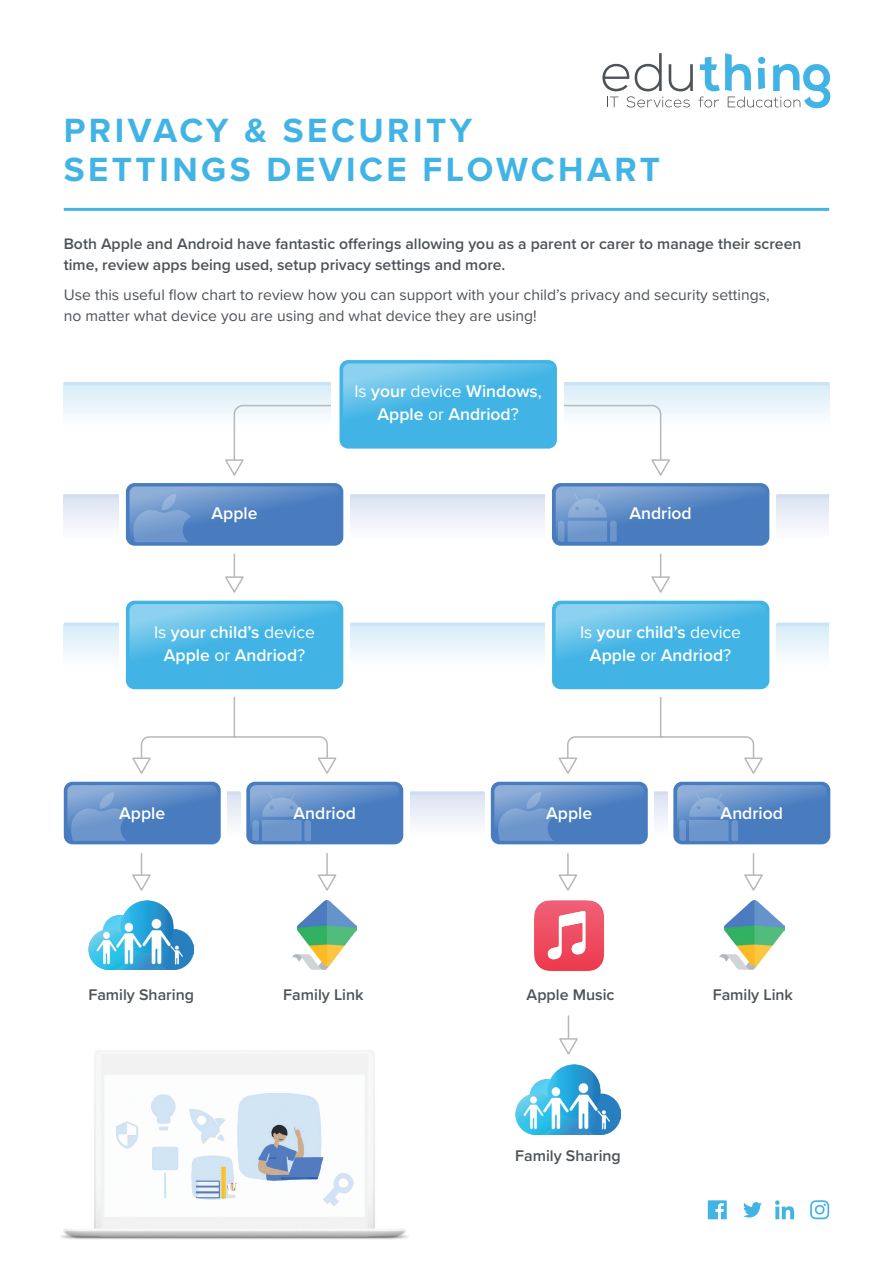
<style>
.page{position:relative;width:893px;height:1263px;background:#fff}
.page>*{position:absolute;margin:0;border:0;box-sizing:border-box;transform-origin:0 0}
.t1{font:700 34.8px/39px "Proxima Nova";letter-spacing:.1em;color:#41b4e5}
.t2{font:600 17.55px/22.8px "Proxima Nova";color:#fff;text-align:center}
.t3{font:600 16.05px "Proxima Nova";color:#4e5358}
.t4{font:15.75px/21px "Proxima Nova";color:#4e5358}
.t5{font:600 15.75px/21px "Proxima Nova";color:#4e5358}
.s1{font-weight:400}
</style>
<div class="page">
<div style="left:64px;top:384px;width:267px;height:43px;background:linear-gradient(to bottom,#d8ecf7,#fefefe)"></div>
<hr style="left:64px;top:382px;width:267px;height:3px;background:#c9e5f5">
<div style="left:564px;top:384px;width:265px;height:43px;background:linear-gradient(to bottom,#d8ecf7,#fefefe)"></div>
<hr style="left:564px;top:382px;width:265px;height:3px;background:#c9e5f5">
<div style="left:64px;top:496px;width:55px;height:43px;background:linear-gradient(to bottom,#dbe2f1,#fefefe)"></div>
<hr style="left:64px;top:494px;width:55px;height:3px;background:#d4dcef">
<div style="left:64px;top:624px;width:55px;height:43px;background:linear-gradient(to bottom,#d5ecf8,#fefefe)"></div>
<hr style="left:64px;top:623px;width:55px;height:3px;background:#c9e5f5">
<div style="left:777px;top:496px;width:52px;height:43px;background:linear-gradient(to bottom,#dbe2f1,#fefefe)"></div>
<hr style="left:777px;top:494px;width:52px;height:3px;background:#d4dcef">
<div style="left:777px;top:624px;width:52px;height:43px;background:linear-gradient(to bottom,#d5ecf8,#fefefe)"></div>
<hr style="left:777px;top:623px;width:52px;height:3px;background:#c9e5f5">
<div style="left:350px;top:496px;width:195px;height:43px;background:linear-gradient(to bottom,#dbe2f1,#fefefe)"></div>
<hr style="left:350px;top:494px;width:195px;height:3px;background:#d4dcef">
<div style="left:350px;top:624px;width:195px;height:43px;background:linear-gradient(to bottom,#d5ecf8,#fefefe)"></div>
<hr style="left:350px;top:623px;width:195px;height:3px;background:#c9e5f5">
<div style="left:339px;top:360px;width:218px;height:89px;background:#41b4e5;border-radius:9px"></div>
<svg style="left:602px;top:53px;width:228px;height:55px"></svg>
<div style="left:758px;top:57px;width:7px;height:7px;background:#41b4e5;border-radius:50%"></div>
<img style="left:292px;top:900px;width:65px;height:70px">
<img style="left:720px;top:900px;width:64px;height:70px">
<img style="left:89px;top:900px;width:105px;height:70px">
<svg style="left:708px;top:1200px;width:19px;height:19px"></svg>
<svg style="left:743px;top:1202px;width:19px;height:15px"></svg>
<svg style="left:775px;top:1200px;width:19px;height:19px"></svg>
<svg style="left:810px;top:1200px;width:19px;height:19px"></svg>
<hr style="left:64px;top:208px;width:765px;height:3px;background:#41b4e5">
<img style="left:272px;top:1050px;width:136px;height:190px">
<img style="left:61px;top:1050px;width:211px;height:190px">
<img style="left:322px;top:1161px;width:35px;height:59px">
<img style="left:107px;top:1120px;width:36px;height:38px">
<img style="left:143px;top:1072px;width:193px;height:143px">
<svg style="left:343px;top:363px;width:209px;height:54px"></svg>
<div style="left:126px;top:483px;width:217px;height:63px;background:#487cbf;border-radius:9px"></div>
<div style="left:64px;top:782px;width:157px;height:62px;background:#487cbf;border-radius:9px"></div>
<div style="left:491px;top:782px;width:157px;height:62px;background:#487cbf;border-radius:9px"></div>
<div style="left:246px;top:782px;width:157px;height:62px;background:#487cbf;border-radius:9px"></div>
<div style="left:673px;top:782px;width:157px;height:62px;background:#487cbf;border-radius:9px"></div>
<div style="left:552px;top:483px;width:217px;height:63px;background:#487cbf;border-radius:9px"></div>
<div style="left:126px;top:601px;width:217px;height:88px;background:#41b4e5;border-radius:9px"></div>
<div style="left:552px;top:601px;width:217px;height:88px;background:#41b4e5;border-radius:9px"></div>
<hr style="left:568px;top:1015px;width:1px;height:39px;background:#b8b7ba">
<img style="left:534px;top:900px;width:71px;height:71px">
<svg style="left:129px;top:604px;width:210px;height:53px"></svg>
<svg style="left:556px;top:604px;width:209px;height:53px"></svg>
<img style="left:516px;top:1065px;width:105px;height:69px">
<hr style="left:234px;top:554px;width:1px;height:38px;background:#b8b7ba">
<hr style="left:234px;top:697px;width:1px;height:39px;background:#b8b7ba">
<hr style="left:141px;top:853px;width:1px;height:36px;background:#b8b7ba">
<hr style="left:326px;top:853px;width:2px;height:36px;background:#b8b7ba">
<svg style="left:225px;top:576px;width:19px;height:17px"></svg>
<svg style="left:223px;top:404px;width:108px;height:72px"></svg>
<svg style="left:132px;top:874px;width:19px;height:17px"></svg>
<svg style="left:132px;top:735px;width:205px;height:39px"></svg>
<svg style="left:318px;top:874px;width:19px;height:17px"></svg>
<hr style="left:660px;top:554px;width:1px;height:38px;background:#b8b7ba">
<hr style="left:660px;top:697px;width:1px;height:39px;background:#b8b7ba">
<hr style="left:753px;top:853px;width:1px;height:36px;background:#b8b7ba">
<hr style="left:567px;top:853px;width:2px;height:36px;background:#b8b7ba">
<svg style="left:651px;top:576px;width:19px;height:17px"></svg>
<svg style="left:564px;top:404px;width:108px;height:72px"></svg>
<svg style="left:744px;top:874px;width:19px;height:17px"></svg>
<svg style="left:558px;top:735px;width:205px;height:39px"></svg>
<svg style="left:558px;top:874px;width:19px;height:17px"></svg>
<svg style="left:559px;top:1037px;width:19px;height:18px"></svg>
<svg style="left:556px;top:486px;width:208px;height:56px"></svg>
<svg style="left:250px;top:785px;width:149px;height:56px"></svg>
<svg style="left:677px;top:785px;width:150px;height:56px"></svg>
<svg style="left:130px;top:486px;width:208px;height:56px"></svg>
<svg style="left:67px;top:785px;width:150px;height:56px"></svg>
<svg style="left:494px;top:785px;width:150px;height:56px"></svg>
<div style="left:410px;top:793px;width:74px;height:43px;background:linear-gradient(to bottom,#dbe2f1,#fefefe)"></div>
<hr style="left:410px;top:791px;width:74px;height:3px;background:#d4dcef">
<svg style="left:227px;top:794px;width:13px;height:30px"></svg>
<svg style="left:227px;top:791px;width:13px;height:3px"></svg>
<svg style="left:654px;top:794px;width:13px;height:30px"></svg>
<svg style="left:654px;top:791px;width:13px;height:3px"></svg>
<h1 class="t1" style="left:64px;top:110px;width:598px">PRIVACY &amp; SECURITY<br>SETTINGS DEVICE FLOWCHART</h1>
<p class="t5" style="left:64px;top:233px;width:739px">Both Apple and Android have fantastic offerings allowing you as a parent or carer to manage their screen time, review apps being used, setup privacy settings and more.</p>
<p class="t4" style="left:64px;top:283px;width:707px">Use this useful flow chart to review how you can support with your child’s privacy and security settings, no matter what device you are using and what device they are using!</p>
<p class="t2" style="left:211px;top:501px;width:48px">Apple</p>
<p class="t2" style="left:354px;top:380px;width:189px"><span class="s1">Is</span> your <span class="s1">device</span> Windows<span class="s1">,<br></span>Apple <span class="s1">or</span> Andriod<span class="s1">?</span></p>
<p class="t2" style="left:629px;top:501px;width:64px">Andriod</p>
<p class="t2" style="left:154px;top:620px;width:163px"><span class="s1">Is</span> your child’s <span class="s1">device<br></span>Apple <span class="s1">or</span> Andriod<span class="s1">?</span></p>
<p class="t2" style="left:580px;top:620px;width:163px"><span class="s1">Is</span> your child’s <span class="s1">device<br></span>Apple <span class="s1">or</span> Andriod<span class="s1">?</span></p>
<p class="t2" style="left:119px;top:801px;width:48px">Apple</p>
<p class="t2" style="left:293px;top:801px;width:64px">Andriod</p>
<p class="t2" style="left:546px;top:801px;width:48px">Apple</p>
<p class="t2" style="left:721px;top:801px;width:64px">Andriod</p>
<p class="t3" style="left:88px;top:983px;width:107px">Family Sharing</p>
<p class="t3" style="left:283px;top:983px;width:82px">Family Link</p>
<p class="t3" style="left:527px;top:983px;width:89px">Apple Music</p>
<p class="t3" style="left:713px;top:983px;width:82px">Family Link</p>
<p class="t3" style="left:515px;top:1144px;width:107px">Family Sharing</p>
</div>
